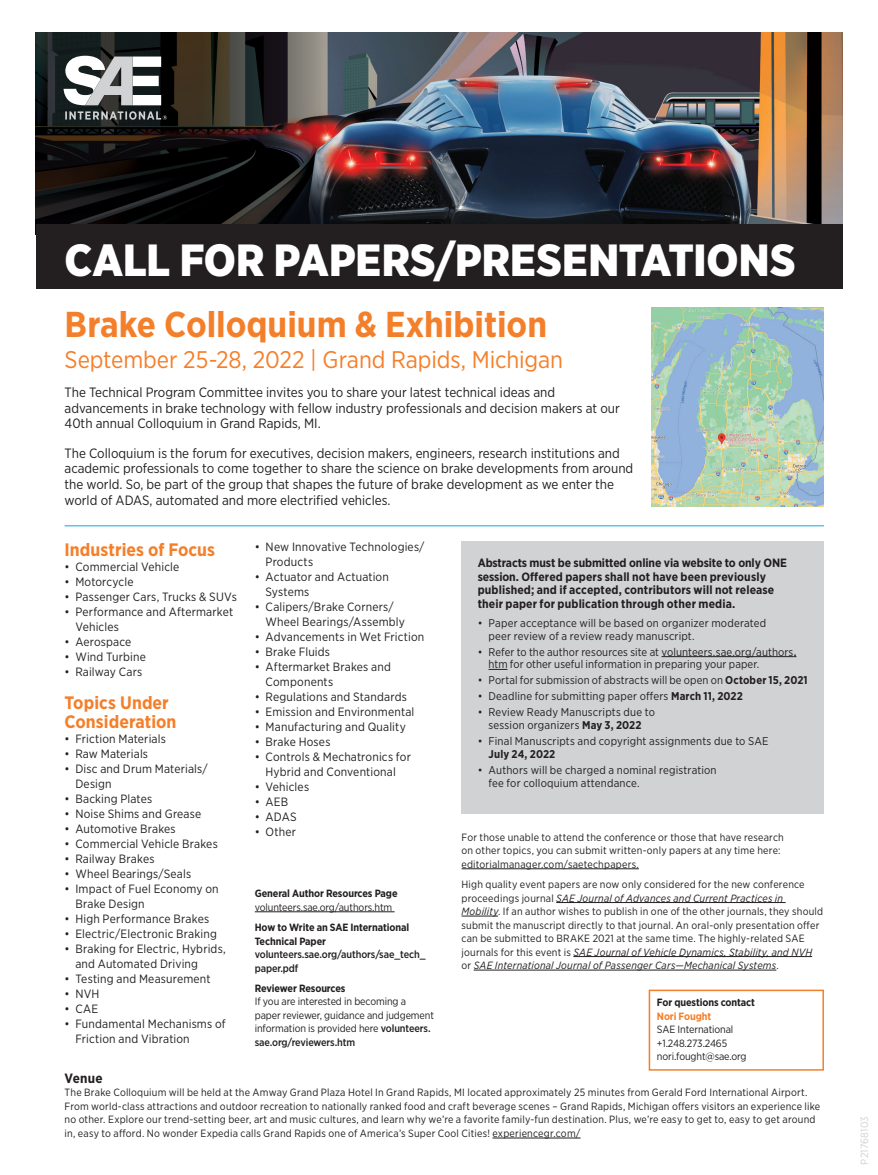
<style>
.page{position:relative;width:878px;height:1175px;background:#fff}
.page>*{position:absolute;margin:0;border:0;box-sizing:border-box;transform-origin:0 0}
.t1{font:900 45px "Gotham Narrow";color:#fff}
.t2{font:700 36px "Gotham Narrow";color:#f47f2a}
.t3{font:24px "Gotham Narrow";letter-spacing:-.005em;color:#f47f2a}
.t4{font:700 18px/19.5px "Gotham Narrow";letter-spacing:.005em;color:#f47f2a}
.t5{font:13.5px/15.8px "Gotham Narrow";color:#231f20}
.t6{font:700 13.5px "Gotham Narrow";letter-spacing:.015em;color:#231f20}
.t7{font:12px/15px "Gotham Narrow";letter-spacing:.015em;color:#231f20}
.t8{font:700 12px/13.5px "Gotham Narrow";letter-spacing:.005em;color:#231f20}
.t9{font:11.25px/12.8px "Gotham Narrow";letter-spacing:.01em;color:#231f20}
.t10{font:700 11.25px "Gotham Narrow";letter-spacing:.01em;color:#231f20}
.t11{font:10.5px/13.5px "Gotham Narrow";letter-spacing:.015em;color:#231f20}
.t12{font:10.5px/13.5px "Gotham Narrow";letter-spacing:-.01em;color:#231f20}
.t13{font:700 10.5px/13.5px "Gotham Narrow";letter-spacing:-.01em;color:#231f20}
.t14{font:500 10.5px/13.5px "Gotham Narrow";letter-spacing:-.01em;color:#231f20}
.t15{font:700 10.5px "Gotham Narrow";letter-spacing:-.01em;color:#f47f2a}
.t16{font:10.5px "Gotham Narrow";letter-spacing:.015em;color:#d1d2d4}
.s1{font-weight:500}
.s2{font-weight:700}
.s3{font-style:italic}
</style>
<div class="page">
<img style="left:341px;top:32px;width:501px;height:192px">
<div style="left:648px;top:989px;width:176px;height:81px;border:2px solid #f47f2a"></div>
<hr style="left:255px;top:911px;width:139px;height:1px;background:#231f20">
<hr style="left:65px;top:525px;width:759px;height:1px;background:#00abe7">
<div style="left:461px;top:541px;width:363px;height:272px;background:#d1d2d4"></div>
<hr style="left:661px;top:656px;width:132px;height:1px;background:#231f20">
<svg style="left:488px;top:669px;width:19px;height:1px"></svg>
<hr style="left:492px;top:1137px;width:88px;height:1px;background:#231f20">
<hr style="left:461px;top:868px;width:178px;height:1px;background:#231f20">
<hr style="left:556px;top:902px;width:229px;height:1px;background:#231f20">
<hr style="left:461px;top:915px;width:37px;height:1px;background:#231f20">
<hr style="left:573px;top:956px;width:239px;height:1px;background:#231f20">
<hr style="left:473px;top:969px;width:303px;height:1px;background:#231f20">
<svg style="left:36px;top:32px;width:305px;height:192px;background:#272220"></svg>
<div style="left:36px;top:224px;width:806px;height:65px;background:#231f20"></div>
<svg style="left:64px;top:56px;width:103px;height:64px"></svg>
<img style="left:651px;top:307px;width:172px;height:199px">
<h1 class="t1" style="left:65px;top:230px;width:732px">CALL FOR PAPERS/PRESENTATIONS</h1>
<h2 class="t2" style="left:65px;top:301px;width:484px">Brake Colloquium &amp; Exhibition</h2>
<h3 class="t3" style="left:65px;top:344px;width:500px">September 25-28, 2022 | Grand Rapids, Michigan</h3>
<p class="t5" style="left:65px;top:384px;width:557px">The Technical Program Committee invites you to share your latest technical ideas and advancements in brake technology with fellow industry professionals and decision makers at our<br>40th annual Colloquium in Grand Rapids, MI.</p>
<p class="t5" style="left:65px;top:445px;width:570px">The Colloquium is the forum for executives, decision makers, engineers, research institutions and academic professionals to come together to share the science on brake developments from around the world. So, be part of the group that shapes the future of brake development as we enter the world of ADAS, automated and more electrified vehicles.</p>
<h3 class="t4" style="left:65px;top:539px;width:152px">Industries of Focus</h3>
<p class="t7" style="left:65px;top:558px;width:116px">• Commercial Vehicle</p>
<p class="t7" style="left:65px;top:573px;width:70px">• Motorcycle</p>
<p class="t7" style="left:65px;top:588px;width:174px">• Passenger Cars, Trucks &amp; SUVs</p>
<p class="t7" style="left:75px;top:603px;width:159px;text-indent:-11px">• Performance and Aftermarket<br>Vehicles</p>
<p class="t7" style="left:65px;top:633px;width:68px">• Aerospace</p>
<p class="t7" style="left:65px;top:648px;width:83px">• Wind Turbine</p>
<p class="t7" style="left:65px;top:663px;width:79px">• Railway Cars</p>
<h3 class="t4" style="left:65px;top:692px;width:113px">Topics Under<br>Consideration</h3>
<p class="t7" style="left:65px;top:731px;width:103px">• Friction Materials</p>
<p class="t7" style="left:65px;top:746px;width:85px">• Raw Materials</p>
<p class="t7" style="left:75px;top:761px;width:134px;text-indent:-11px">• Disc and Drum Materials/<br>Design</p>
<p class="t7" style="left:65px;top:791px;width:89px">• Backing Plates</p>
<p class="t7" style="left:65px;top:806px;width:138px">• Noise Shims and Grease</p>
<p class="t7" style="left:65px;top:821px;width:113px">• Automotive Brakes</p>
<p class="t7" style="left:65px;top:836px;width:155px">• Commercial Vehicle Brakes</p>
<p class="t7" style="left:65px;top:851px;width:91px">• Railway Brakes</p>
<p class="t7" style="left:65px;top:866px;width:128px">• Wheel Bearings/Seals</p>
<p class="t7" style="left:75px;top:881px;width:145px;text-indent:-11px">• Impact of Fuel Economy on<br>Brake Design</p>
<p class="t7" style="left:65px;top:911px;width:146px">• High Performance Brakes</p>
<p class="t7" style="left:65px;top:926px;width:154px">• Electric/Electronic Braking</p>
<p class="t7" style="left:75px;top:941px;width:152px;text-indent:-11px">• Braking for Electric, Hybrids, and Automated Driving</p>
<p class="t7" style="left:65px;top:971px;width:148px">• Testing and Measurement</p>
<p class="t7" style="left:65px;top:986px;width:36px">• NVH</p>
<p class="t7" style="left:65px;top:1001px;width:35px">• CAE</p>
<p class="t7" style="left:75px;top:1016px;width:152px;text-indent:-11px">• Fundamental Mechanisms of<br>Friction and Vibration</p>
<p class="t7" style="left:265px;top:539px;width:160px;text-indent:-11px">• New Innovative Technologies/<br>Products</p>
<p class="t7" style="left:265px;top:569px;width:125px;text-indent:-11px">• Actuator and Actuation<br>Systems</p>
<p class="t7" style="left:265px;top:599px;width:141px;text-indent:-11px">• Calipers/Brake Corners/<br>Wheel Bearings/Assembly</p>
<p class="t7" style="left:255px;top:629px;width:171px">• Advancements in Wet Friction</p>
<p class="t7" style="left:255px;top:644px;width:77px">• Brake Fluids</p>
<p class="t7" style="left:265px;top:659px;width:127px;text-indent:-11px">• Aftermarket Brakes and<br>Components</p>
<p class="t7" style="left:255px;top:689px;width:154px">• Regulations and Standards</p>
<p class="t7" style="left:255px;top:704px;width:161px">• Emission and Environmental</p>
<p class="t7" style="left:255px;top:719px;width:152px">• Manufacturing and Quality</p>
<p class="t7" style="left:255px;top:734px;width:77px">• Brake Hoses</p>
<p class="t7" style="left:255px;top:749px;width:158px;text-align:center">• Controls &amp; Mechatronics for<br>Hybrid and Conventional</p>
<p class="t7" style="left:255px;top:779px;width:56px">• Vehicles</p>
<p class="t7" style="left:255px;top:794px;width:35px">• AEB</p>
<p class="t7" style="left:255px;top:809px;width:43px">• ADAS</p>
<p class="t7" style="left:255px;top:824px;width:43px">• Other</p>
<p class="t13" style="left:255px;top:886px;width:144px">General Author Resources Page</p>
<p class="t12" style="left:255px;top:900px;width:139px">volunteers.sae.org/authors.htm</p>
<p class="t13" style="left:255px;top:920px;width:156px">How to Write an SAE International<br>Technical Paper</p>
<p class="t14" style="left:255px;top:947px;width:172px">volunteers.sae.org/authors/sae_tech_ paper.pdf</p>
<p class="t13" style="left:255px;top:981px;width:92px">Reviewer Resources</p>
<p class="t12" style="left:255px;top:994px;width:181px">If you are interested in becoming a paper reviewer, guidance and judgement information is provided here <span class="s1">volunteers. sae.org/reviewers.htm</span></p>
<p class="t8" style="left:477px;top:556px;width:311px">Abstracts must be submitted online via website to only ONE session. Offered papers shall not have been previously published; and if accepted, contributors will not release their paper for publication through other media.</p>
<p class="t9" style="left:488px;top:616px;width:279px;text-indent:-11px">• Paper acceptance will be based on organizer moderated peer review of a review ready manuscript.</p>
<p class="t9" style="left:488px;top:645px;width:309px;text-indent:-11px">• Refer to the author resources site at volunteers.sae.org/authors<span class="s1">. </span>htm for other useful information in preparing your paper.</p>
<p class="t9" style="left:477px;top:673px;width:331px">• Portal for submission of abstracts will be open on <span class="s2">October 15, 2021</span></p>
<p class="t9" style="left:477px;top:689px;width:267px">• Deadline for submitting paper offers <span class="s2">March 11, 2022</span></p>
<p class="t9" style="left:477px;top:705px;width:179px;text-align:center">• Review Ready Manuscripts due to session organizers <span class="s2">May 3, 2022</span></p>
<p class="t9" style="left:477px;top:734px;width:292px">• Final Manuscripts and copyright assignments due to SAE</p>
<p class="t10" style="left:488px;top:746px;width:68px">July 24, 2022</p>
<p class="t9" style="left:488px;top:763px;width:229px;text-indent:-11px">• Authors will be charged a nominal registration fee for colloquium attendance.</p>
<p class="t11" style="left:461px;top:830px;width:324px">For those unable to attend the conference or those that have research on other topics, you can submit written-only papers at any time here: editorialmanager.com/saetechpapers.</p>
<p class="t11" style="left:461px;top:877px;width:363px">High quality event papers are now only considered for the new conference proceedings journal <span class="s3">SAE Journal of Advances and Current Practices in Mobility</span>. If an author wishes to publish in one of the other journals, they should submit the manuscript directly to that journal. An oral-only presentation offer can be submitted to BRAKE 2021 at the same time. The highly-related SAE journals for this event is <span class="s3">SAE Journal of Vehicle Dynamics, Stability, and NVH </span>or <span class="s3">SAE International Journal of Passenger Cars—Mechanical Systems</span>.</p>
<p class="t13" style="left:657px;top:995px;width:100px">For questions contact</p>
<p class="t15" style="left:657px;top:1009px;width:56px">Nori Fought</p>
<p class="t12" style="left:657px;top:1022px;width:91px">SAE International +1.248.273.2465 nori.fought@sae.org</p>
<p class="t6" style="left:65px;top:1069px;width:40px">Venue</p>
<p class="t11" style="left:65px;top:1085px;width:757px">The Brake Colloquium will be held at the Amway Grand Plaza Hotel In Grand Rapids, MI located approximately 25 minutes from Gerald Ford International Airport.<br>From world-class attractions and outdoor recreation to nationally ranked food and craft beverage scenes – Grand Rapids, Michigan offers visitors an experience like no other. Explore our trend-setting beer, art and music cultures, and learn why we’re a favorite family-fun destination. Plus, we’re easy to get to, easy to get around in, easy to afford. No wonder Expedia calls Grand Rapids one of America’s Super Cool Cities! experiencegr.com/</p>
<p class="t16" style="left:857px;top:1164px;width:49px;rotate:-90deg">P21768103</p>
</div>
